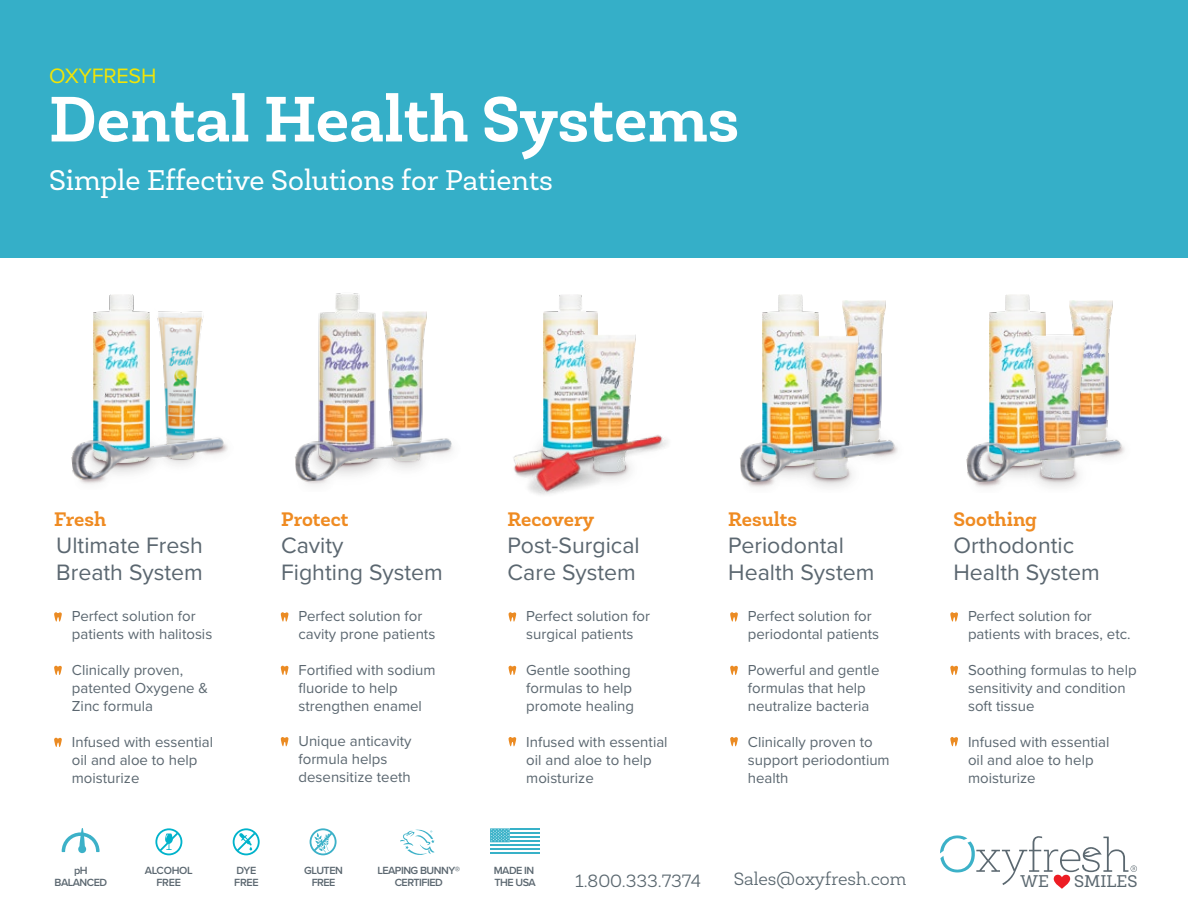
<style>
.page{position:relative;width:1188px;height:918px;background:#fff}
.page>*{position:absolute;margin:0;border:0;box-sizing:border-box;transform-origin:0 0}
.t1{font:700 64.8px "Newslab";color:#fff}
.t2{font:28.8px "Newslab";color:#fff}
.t3{font:23.1px/27.8px "Proxima Nova";color:#5b6770}
.t4{font:21.6px "Proxima Nova";letter-spacing:-.01em;color:#f2e505}
.t5{font:700 19.8px "Newslab";color:#ef8b22}
.t6{font:300 18px "Newslab";color:#5b6870}
.t7{font:17.25px "Newslab";color:#5b6870}
.t8{font:15px/18px "Proxima Nova";color:#5b6770}
.t9{font:600 10.8px/12px "Proxima Nova";letter-spacing:-.045em;color:#5b6770;text-align:center}
.t10{font:600 10.8px/12px "Proxima Nova";letter-spacing:-.025em;color:#5b6770;text-align:center}
</style>
<div class="page">
<img style="left:989px;top:294px;width:57px;height:118px">
<img style="left:978px;top:412px;width:40px;height:75px">
<img style="left:985px;top:415px;width:33px;height:73px">
<img style="left:1018px;top:383px;width:3px;height:48px">
<img style="left:1069px;top:300px;width:44px;height:128px">
<img style="left:1096px;top:424px;width:11px;height:7px">
<img style="left:1021px;top:325px;width:75px;height:162px">
<img style="left:966px;top:431px;width:159px;height:52px">
<img style="left:762px;top:295px;width:57px;height:117px">
<img style="left:752px;top:412px;width:39px;height:75px">
<img style="left:758px;top:415px;width:33px;height:73px">
<img style="left:791px;top:383px;width:12px;height:48px">
<img style="left:796px;top:387px;width:51px;height:100px">
<img style="left:842px;top:301px;width:43px;height:128px">
<img style="left:858px;top:425px;width:22px;height:6px">
<img style="left:803px;top:336px;width:55px;height:95px">
<img style="left:740px;top:431px;width:158px;height:52px">
<img style="left:543px;top:295px;width:55px;height:111px">
<img style="left:543px;top:406px;width:40px;height:4px">
<img style="left:583px;top:335px;width:53px;height:75px">
<img style="left:513px;top:410px;width:155px;height:85px">
<img style="left:318px;top:293px;width:71px;height:136px">
<img style="left:332px;top:396px;width:51px;height:33px">
<img style="left:336px;top:399px;width:47px;height:30px">
<img style="left:383px;top:312px;width:43px;height:117px">
<img style="left:295px;top:429px;width:158px;height:53px">
<div style="left:0;top:0;width:1188px;height:258px;background:#35afc8"></div>
<img style="left:80px;top:393px;width:25px;height:92px">
<img style="left:94px;top:294px;width:54px;height:135px">
<img style="left:106px;top:392px;width:42px;height:37px">
<img style="left:110px;top:395px;width:38px;height:34px">
<img style="left:148px;top:311px;width:56px;height:118px">
<img style="left:71px;top:429px;width:157px;height:51px">
<svg style="left:54px;top:612px;width:8px;height:10px"></svg>
<svg style="left:54px;top:665px;width:8px;height:10px"></svg>
<svg style="left:54px;top:737px;width:8px;height:10px"></svg>
<svg style="left:281px;top:612px;width:8px;height:10px"></svg>
<svg style="left:281px;top:665px;width:8px;height:10px"></svg>
<svg style="left:281px;top:737px;width:8px;height:9px"></svg>
<svg style="left:509px;top:612px;width:7px;height:10px"></svg>
<svg style="left:509px;top:665px;width:7px;height:10px"></svg>
<svg style="left:509px;top:737px;width:7px;height:9px"></svg>
<svg style="left:730px;top:612px;width:8px;height:10px"></svg>
<svg style="left:730px;top:665px;width:8px;height:10px"></svg>
<svg style="left:730px;top:737px;width:8px;height:9px"></svg>
<svg style="left:950px;top:612px;width:8px;height:10px"></svg>
<svg style="left:950px;top:665px;width:8px;height:10px"></svg>
<svg style="left:950px;top:737px;width:8px;height:9px"></svg>
<svg style="left:310px;top:828px;width:27px;height:27px"></svg>
<svg style="left:400px;top:829px;width:35px;height:26px"></svg>
<hr style="left:510px;top:828px;width:29px;height:2px;background:#38b1c8">
<hr style="left:510px;top:832px;width:29px;height:2px;background:#38b1c8">
<hr style="left:510px;top:836px;width:29px;height:2px;background:#38b1c8">
<hr style="left:510px;top:840px;width:29px;height:2px;background:#38b1c8">
<hr style="left:490px;top:844px;width:49px;height:2px;background:#38b1c8">
<hr style="left:490px;top:848px;width:49px;height:2px;background:#38b1c8">
<hr style="left:490px;top:852px;width:49px;height:2px;background:#38b1c8">
<svg style="left:490px;top:828px;width:20px;height:14px"></svg>
<svg style="left:155px;top:828px;width:27px;height:27px"></svg>
<svg style="left:233px;top:828px;width:27px;height:27px"></svg>
<svg style="left:62px;top:828px;width:38px;height:26px"></svg>
<svg style="left:940px;top:835px;width:197px;height:54px"></svg>
<h3 class="t4" style="left:49px;top:60px;width:109px">OXYFRESH</h3>
<h1 class="t1" style="left:49px;top:78px;width:692px">Dental Health Systems</h1>
<h2 class="t2" style="left:49px;top:163px;width:505px">Simple Effective Solutions for Patients</h2>
<h3 class="t5" style="left:54px;top:506px;width:54px">Fresh</h3>
<h3 class="t3" style="left:56px;top:530px;width:148px">Ultimate Fresh<br>Breath System</h3>
<p class="t8" style="left:72px;top:607px;width:142px">Perfect solution for patients with halitosis</p>
<p class="t8" style="left:72px;top:660px;width:138px">Clinically proven, patented Oxygene &amp;<br>Zinc formula</p>
<p class="t8" style="left:72px;top:732px;width:143px">Infused with essential oil and aloe to help moisturize</p>
<h3 class="t5" style="left:281px;top:506px;width:69px">Protect</h3>
<h3 class="t3" style="left:281px;top:530px;width:163px">Cavity<br>Fighting System</h3>
<p class="t8" style="left:299px;top:607px;width:138px">Perfect solution for cavity prone patients</p>
<p class="t8" style="left:299px;top:660px;width:139px">Fortified with sodium fluoride to help strengthen enamel</p>
<p class="t8" style="left:299px;top:731px;width:115px">Unique anticavity formula helps desensitize teeth</p>
<h3 class="t5" style="left:508px;top:506px;width:88px">Recovery</h3>
<h3 class="t3" style="left:508px;top:530px;width:134px">Post-Surgical<br>Care System</h3>
<p class="t8" style="left:526px;top:607px;width:125px">Perfect solution for surgical patients</p>
<p class="t8" style="left:526px;top:660px;width:109px">Gentle soothing formulas to help promote healing</p>
<p class="t8" style="left:526px;top:733px;width:143px">Infused with essential oil and aloe to help moisturize</p>
<h3 class="t5" style="left:728px;top:506px;width:70px">Results</h3>
<h3 class="t3" style="left:728px;top:530px;width:148px">Periodontal<br>Health System</h3>
<p class="t8" style="left:748px;top:607px;width:133px">Perfect solution for periodontal patients</p>
<p class="t8" style="left:748px;top:660px;width:133px">Powerful and gentle formulas that help neutralize bacteria</p>
<p class="t8" style="left:748px;top:733px;width:143px">Clinically proven to support periodontium health</p>
<h3 class="t5" style="left:954px;top:506px;width:85px">Soothing</h3>
<h3 class="t3" style="left:954px;top:530px;width:148px">Orthodontic<br>Health System</h3>
<p class="t8" style="left:968px;top:607px;width:164px">Perfect solution for patients with braces, etc.</p>
<p class="t8" style="left:968px;top:660px;width:170px">Soothing formulas to help sensitivity and condition soft tissue</p>
<p class="t8" style="left:968px;top:733px;width:143px">Infused with essential oil and aloe to help moisturize</p>
<p class="t9" style="left:304px;top:864px;width:40px">GLUTEN<br>FREE</p>
<p class="t9" style="left:377px;top:864px;width:84px">LEAPING BUNNY®<br>CERTIFIED</p>
<p class="t9" style="left:494px;top:864px;width:44px;text-align:left">MADE IN<br>THE USA</p>
<p class="t10" style="left:145px;top:864px;width:50px">ALCOHOL<br>FREE</p>
<p class="t9" style="left:234px;top:864px;width:26px;text-align:left">DYE<br>FREE</p>
<p class="t9" style="left:55px;top:864px;width:54px">pH<br>BALANCED</p>
<p class="t6" style="left:575px;top:869px;width:128px">1.800.333.7374</p>
<p class="t6" style="left:734px;top:868px;width:174px">Sales@oxyfresh.com</p>
<p class="t7" style="left:1021px;top:871px;width:30px">WE</p>
<p class="t7" style="left:1074px;top:871px;width:65px">SMILES</p>
</div>
